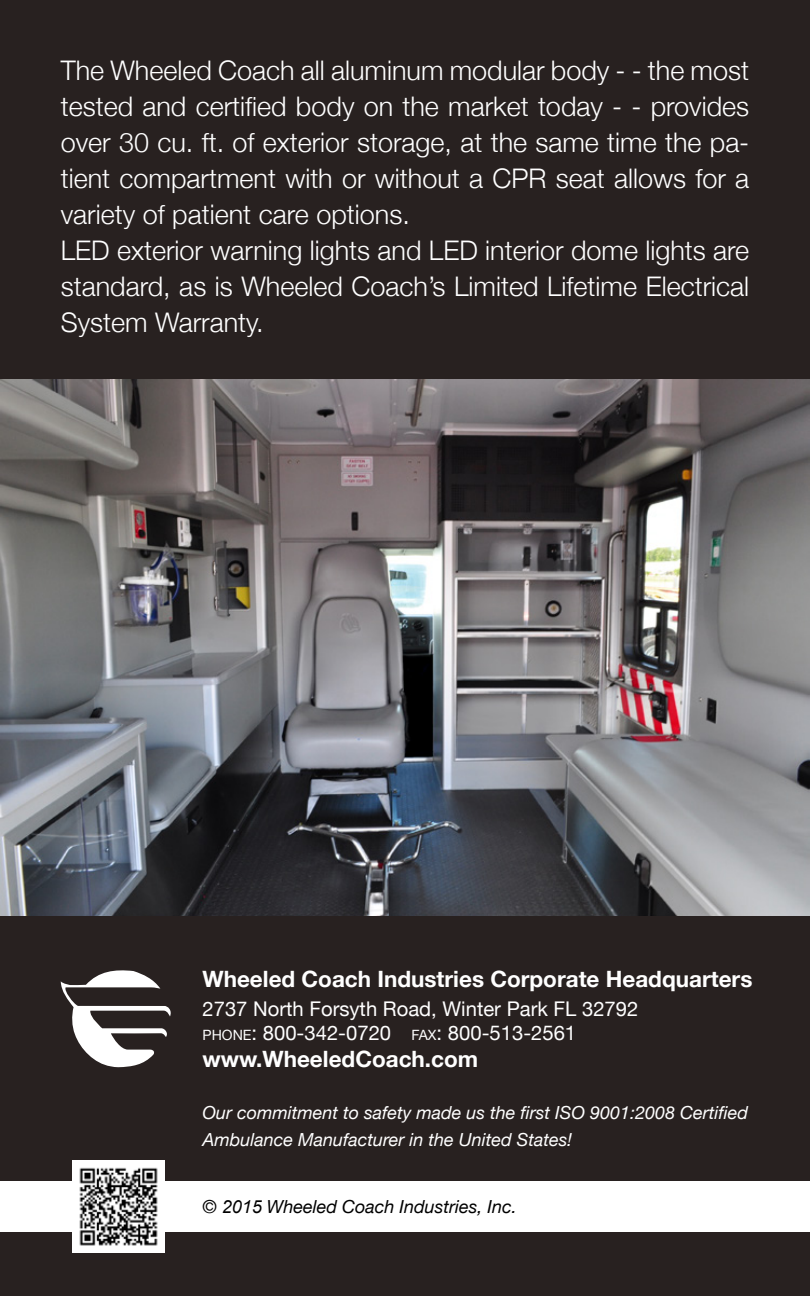
<style>
.page{position:relative;width:810px;height:1296px;background:#fff}
.page>*{position:absolute;margin:0;border:0;box-sizing:border-box;transform-origin:0 0}
.t1{font:300 27px/36px "Helvetica Neue";color:#fff;text-align:justify}
.t2{font:700 22.5px "Helvetica Neue";color:#fff}
.t3{font:20.25px "Helvetica Neue";color:#fff}
.t4{font:italic 18px/27px "Helvetica Neue";color:#fff}
.t5{font:italic 18px "Helvetica Neue";color:#000}
.s1{font-size:14.17px}
.s2{font-style:inherit}
.s3{font-family:"Arial"}
</style>
<div class="page">
<div style="left:0;top:0;width:810px;height:379px;background:#282120"></div>
<img style="left:0;top:379px;width:810px;height:538px">
<div style="left:0;top:917px;width:810px;height:379px;background:#282120"></div>
<div style="left:0;top:1181px;width:810px;height:51px;background:#fff"></div>
<img style="left:72px;top:1160px;width:92px;height:93px">
<svg style="left:61px;top:970px;width:110px;height:97px"></svg>
<p class="t1" style="left:61px;top:51px;width:690px">The Wheeled Coach all aluminum modular body - - the most tested and certified body on the market today - - provides over 30 cu. ft. of exterior storage, at the same time the pa&shy;tient compartment with or without a CPR seat allows for a variety of patient care options.</p>
<p class="t1" style="left:61px;top:231px;width:690px">LED exterior warning lights and LED interior dome lights are standard, as is Wheeled Coach’s Limited Lifetime Electrical System Warranty.</p>
<p class="t2" style="left:202px;top:959px;width:551px">Wheeled Coach Industries Corporate Headquarters</p>
<p class="t3" style="left:202px;top:992px;width:437px">2737 North Forsyth Road, Winter Park FL 32792</p>
<p class="t3" style="left:202px;top:1016px;width:375px"><span class="s1">PHONE</span><span class="s2">:</span> 800-342-0720 <span class="s1">FAX</span><span class="s2">:</span> 800-513-2561</p>
<p class="t2" style="left:202px;top:1039px;width:277px">www.WheeledCoach.com</p>
<p class="t4" style="left:202px;top:1099px;width:547px">Our commitment to safety made us the first ISO 9001:2008 Certified<br>Ambulance Manufacturer in the United States!</p>
<p class="t5" style="left:202px;top:1192px;width:316px">© <span class="s3">2015</span> Wheeled Coach Industries, Inc.</p>
</div>
